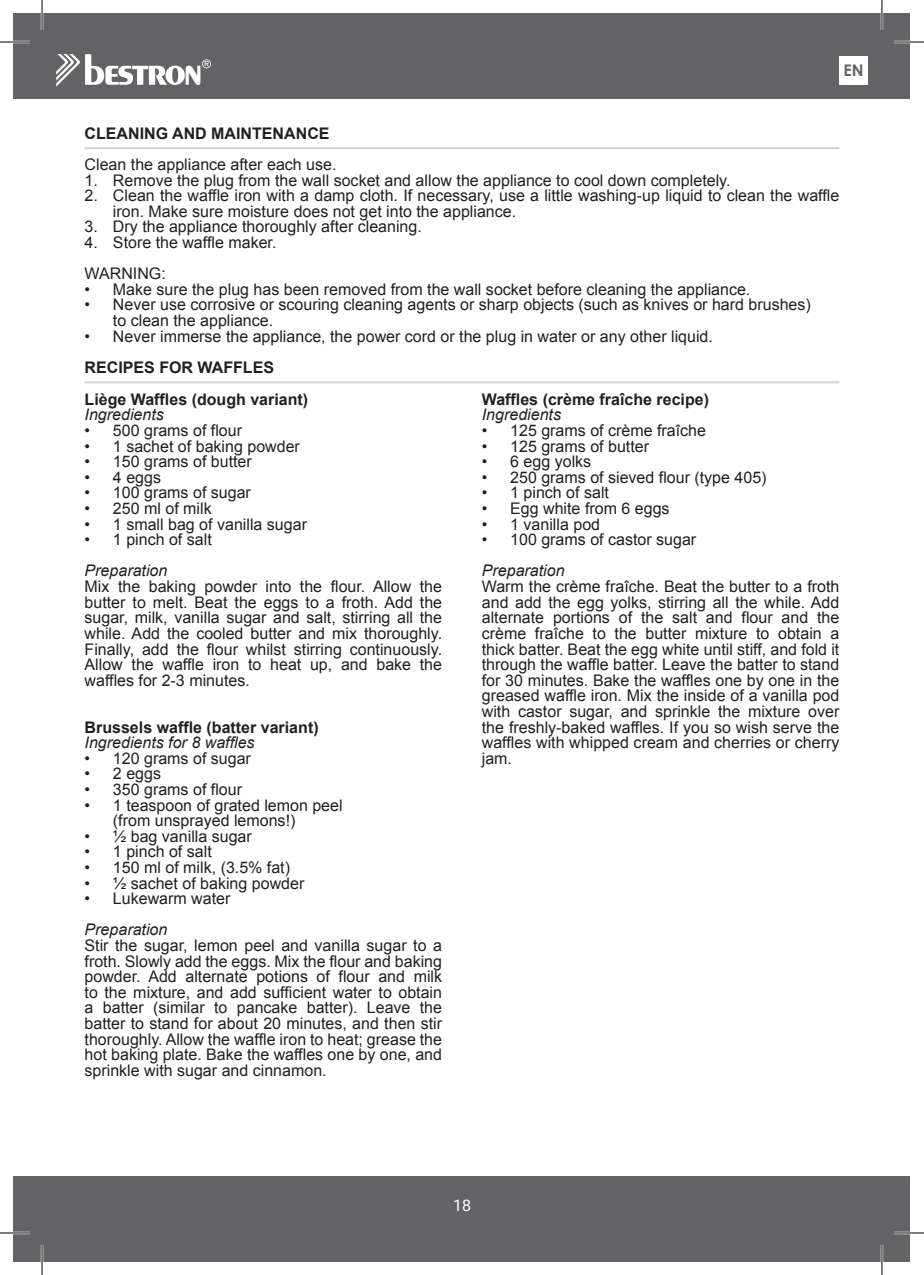
<style>
.page{position:relative;width:924px;height:1275px;background:#fff}
.page>*{position:absolute;margin:0;border:0;box-sizing:border-box;transform-origin:0 0}
.t1{font:16px/15.6px "Arial";color:#231f20}
.t2{font:700 16px/32px "Arial";color:#231f20}
.t3{font:italic 16px "Arial";color:#231f20}
.t4{font:16px "Roboto";color:#fff}
.t5{font:700 16px "Century Gothic";color:#636366}
</style>
<div class="page">
<hr style="left:85px;top:147px;width:754px;height:2px;background:#d1d2d4">
<hr style="left:85px;top:381px;width:754px;height:2px;background:#d1d2d4">
<div style="left:14px;top:14px;width:895px;height:85px;background:#636366"></div>
<div style="left:14px;top:1176px;width:895px;height:85px;background:#636366"></div>
<svg style="left:56px;top:54px;width:155px;height:33px"></svg>
<div style="left:839px;top:56px;width:28px;height:29px;background:#fff"></div>
<hr style="left:0;top:41px;width:30px;height:2px;background:#fff">
<hr style="left:893px;top:41px;width:30px;height:2px;background:#fff">
<hr style="left:0;top:1231px;width:30px;height:3px;background:#fff">
<hr style="left:893px;top:1231px;width:30px;height:3px;background:#fff">
<hr style="left:41px;top:0;width:2px;height:30px;background:#fff">
<hr style="left:41px;top:1245px;width:2px;height:30px;background:#fff">
<hr style="left:880px;top:0;width:2px;height:30px;background:#fff">
<hr style="left:880px;top:1245px;width:2px;height:30px;background:#fff">
<hr style="left:0;top:42px;width:30px;height:1px;background:#000">
<hr style="left:893px;top:42px;width:30px;height:1px;background:#000">
<hr style="left:0;top:1232px;width:30px;height:1px;background:#000">
<hr style="left:893px;top:1232px;width:30px;height:1px;background:#000">
<hr style="left:42px;top:0;width:1px;height:30px;background:#000">
<hr style="left:42px;top:1245px;width:1px;height:30px;background:#000">
<hr style="left:881px;top:0;width:1px;height:30px;background:#000">
<hr style="left:881px;top:1245px;width:1px;height:30px;background:#000">
<p class="t5" style="left:843px;top:58px;width:22px">EN</p>
<p class="t2" style="left:85px;top:118px;width:246px">CLEANING AND MAINTENANCE</p>
<p class="t1" style="left:85px;top:157px;width:253px">Clean the appliance after each use.</p>
<p class="t1" style="left:85px;top:172px;width:647px">1. Remove the plug from the wall socket and allow the appliance to cool down completely.</p>
<p class="t1" style="left:113px;top:188px;width:727px;text-indent:-28px">2. Clean the waffle iron with a damp cloth. If necessary, use a little washing-up liquid to clean the waffle iron. Make sure moisture does not get into the appliance.</p>
<p class="t1" style="left:85px;top:219px;width:338px">3. Dry the appliance thoroughly after cleaning.</p>
<p class="t1" style="left:85px;top:227px;width:193px;line-height:31.2px">4. Store the waffle maker.<br>WARNING:</p>
<p class="t1" style="left:85px;top:281px;width:667px">• Make sure the plug has been removed from the wall socket before cleaning the appliance.</p>
<p class="t1" style="left:113px;top:297px;width:699px;text-indent:-28px">• Never use corrosive or scouring cleaning agents or sharp objects (such as knives or hard brushes) to clean the appliance.</p>
<p class="t1" style="left:85px;top:328px;width:629px">• Never immerse the appliance, the power cord or the plug in water or any other liquid.</p>
<p class="t2" style="left:85px;top:352px;width:225px">RECIPES FOR WAFFLES<br>Liège Waffles (dough variant)</p>
<p class="t3" style="left:85px;top:404px;width:81px">Ingredients</p>
<p class="t1" style="left:85px;top:423px;width:159px">• 500 grams of flour</p>
<p class="t1" style="left:85px;top:438px;width:217px">• 1 sachet of baking powder</p>
<p class="t1" style="left:85px;top:454px;width:169px">• 150 grams of butter</p>
<p class="t1" style="left:85px;top:469px;width:78px">• 4 eggs</p>
<p class="t1" style="left:85px;top:485px;width:168px">• 100 grams of sugar</p>
<p class="t1" style="left:85px;top:501px;width:129px">• 250 ml of milk</p>
<p class="t1" style="left:85px;top:516px;width:224px">• 1 small bag of vanilla sugar</p>
<p class="t1" style="left:85px;top:532px;width:129px">• 1 pinch of salt</p>
<p class="t3" style="left:85px;top:560px;width:84px">Preparation</p>
<p class="t1" style="left:85px;top:579px;width:359px;text-align:justify">Mix the baking powder into the flour. Allow the butter to melt. Beat the eggs to a froth. Add the sugar, milk, vanilla sugar and salt, stirring all the while. Add the cooled butter and mix thoroughly.<br>Finally, add the flour whilst stirring continuously.<br>Allow the waffle iron to heat up, and bake the waffles for 2-3 minutes.</p>
<p class="t2" style="left:85px;top:711px;width:235px">Brussels waffle (batter variant)</p>
<p class="t3" style="left:85px;top:732px;width:171px">Ingredients for 8 waffles</p>
<p class="t1" style="left:85px;top:750px;width:168px">• 120 grams of sugar</p>
<p class="t1" style="left:85px;top:766px;width:78px">• 2 eggs</p>
<p class="t1" style="left:85px;top:781px;width:159px">• 350 grams of flour</p>
<p class="t1" style="left:113px;top:797px;width:231px;text-indent:-28px">• 1 teaspoon of grated lemon peel (from unsprayed lemons!)</p>
<p class="t1" style="left:85px;top:828px;width:169px">• ½ bag vanilla sugar</p>
<p class="t1" style="left:85px;top:844px;width:129px">• 1 pinch of salt</p>
<p class="t1" style="left:85px;top:859px;width:207px">• 150 ml of milk, (3.5% fat)</p>
<p class="t1" style="left:85px;top:875px;width:221px">• ½ sachet of baking powder</p>
<p class="t1" style="left:85px;top:891px;width:147px">• Lukewarm water</p>
<p class="t3" style="left:85px;top:919px;width:84px">Preparation</p>
<p class="t1" style="left:85px;top:937px;width:359px;text-align:justify">Stir the sugar, lemon peel and vanilla sugar to a froth. Slowly add the eggs. Mix the flour and baking powder. Add alternate potions of flour and milk to the mixture, and add sufficient water to obtain a batter (similar to pancake batter). Leave the batter to stand for about 20 minutes, and then stir thoroughly. Allow the waffle iron to heat; grease the hot baking plate. Bake the waffles one by one, and sprinkle with sugar and cinnamon.</p>
<p class="t2" style="left:481px;top:384px;width:229px">Waffles (crème fraîche recipe)</p>
<p class="t3" style="left:481px;top:404px;width:81px">Ingredients</p>
<p class="t1" style="left:481px;top:423px;width:225px">• 125 grams of crème fraîche</p>
<p class="t1" style="left:481px;top:438px;width:169px">• 125 grams of butter</p>
<p class="t1" style="left:481px;top:454px;width:111px">• 6 egg yolks</p>
<p class="t1" style="left:481px;top:469px;width:286px">• 250 grams of sieved flour (type 405)</p>
<p class="t1" style="left:481px;top:485px;width:129px">• 1 pinch of salt</p>
<p class="t1" style="left:481px;top:501px;width:189px">• Egg white from 6 eggs</p>
<p class="t1" style="left:481px;top:516px;width:120px">• 1 vanilla pod</p>
<p class="t1" style="left:481px;top:532px;width:216px">• 100 grams of castor sugar</p>
<p class="t3" style="left:481px;top:560px;width:84px">Preparation</p>
<p class="t1" style="left:481px;top:579px;width:359px;text-align:justify">Warm the crème fraîche. Beat the butter to a froth and add the egg yolks, stirring all the while. Add alternate portions of the salt and flour and the crème fraîche to the butter mixture to obtain a thick batter. Beat the egg white until stiff, and fold it through the waffle batter. Leave the batter to stand for 30 minutes. Bake the waffles one by one in the greased waffle iron. Mix the inside of a vanilla pod with castor sugar, and sprinkle the mixture over the freshly-baked waffles. If you so wish serve the waffles with whipped cream and cherries or cherry jam.</p>
<p class="t4" style="left:453px;top:1193px;width:19px">18</p>
</div>
